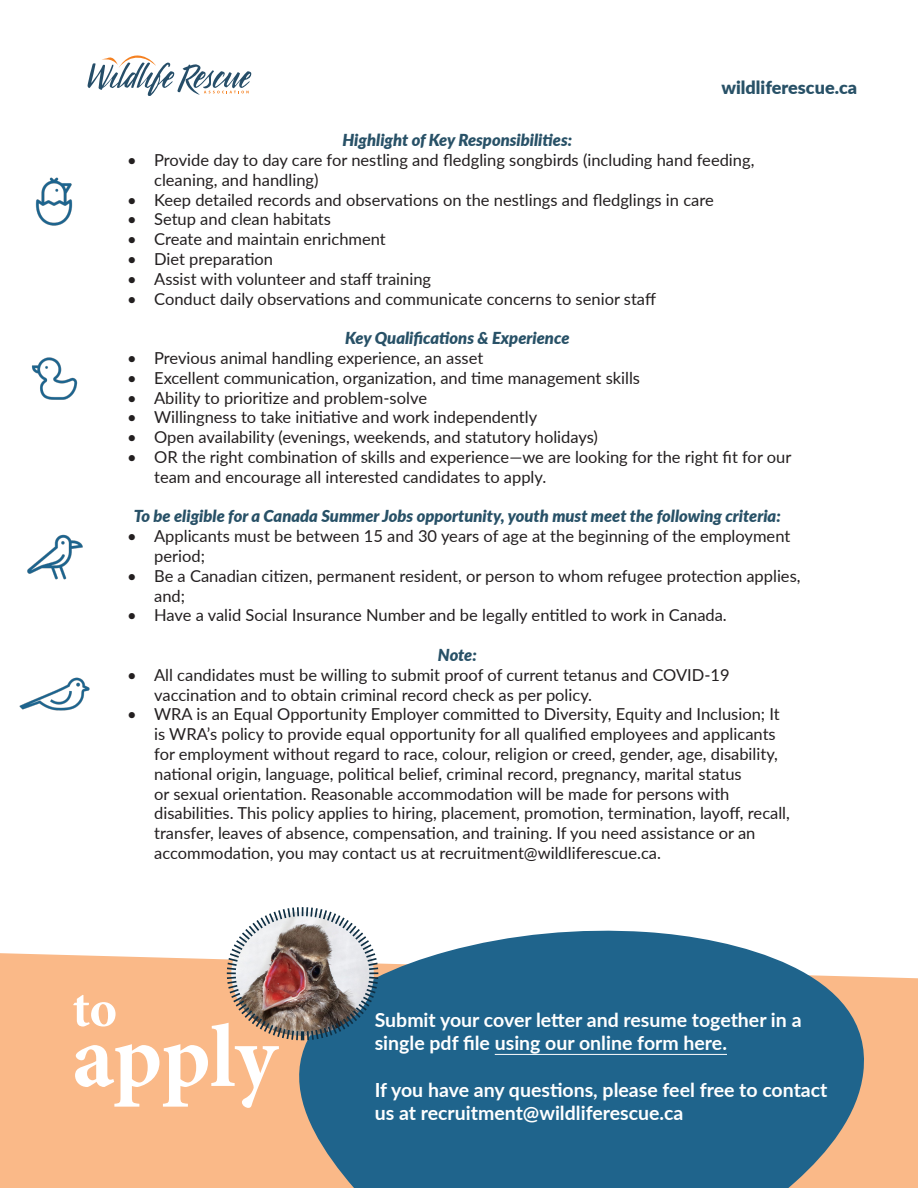
<style>
.page{position:relative;width:918px;height:1188px;background:#fff}
.page>*{position:absolute;margin:0;border:0;box-sizing:border-box;transform-origin:0 0}
.t1{font:700 90px "Minion Pro";letter-spacing:-.005em;color:#fff}
.t2{font:700 52.5px "Minion Pro";color:#fff}
.t3{font:700 19.5px/23.4px "Lato";color:#fff}
.t4{font:900 18px "Lato";color:#285167}
.t5{font:16.5px/19.8px "Lato";color:#231f20}
.Paragraph_Style_1{font:italic 900 16.5px "Lato";color:#285167}
</style>
<div class="page">
<div style="left:0;top:953px;width:918px;height:235px;background:#fab988"></div>
<svg style="left:259px;top:930px;width:617px;height:258px;background:#447692"></svg>
<hr style="left:495px;top:1054px;width:232px;height:1px;background:#fff">
<svg style="left:88px;top:56px;width:163px;height:40px"></svg>
<img style="left:35px;top:177px;width:38px;height:49px">
<img style="left:31px;top:357px;width:47px;height:43px">
<img style="left:27px;top:534px;width:56px;height:46px">
<img style="left:19px;top:677px;width:71px;height:34px">
<img style="left:225px;top:907px;width:155px;height:135px">
<p class="t4" style="left:721px;top:74px;width:137px">wildliferescue.ca</p>
<p class="Paragraph_Style_1" style="left:342px;top:128px;width:231px">Highlight of Key Responsibilities:</p>
<p class="t5" style="left:154px;top:149px;width:602px;text-indent:-27px">• Provide day to day care for nestling and fledgling songbirds (including hand feeding, cleaning, and handling)</p>
<p class="t5" style="left:127px;top:189px;width:588px">• Keep detailed records and observations on the nestlings and fledglings in care</p>
<p class="t5" style="left:127px;top:209px;width:205px">• Setup and clean habitats</p>
<p class="t5" style="left:127px;top:229px;width:260px">• Create and maintain enrichment</p>
<p class="t5" style="left:127px;top:248px;width:147px">• Diet preparation</p>
<p class="t5" style="left:127px;top:268px;width:306px">• Assist with volunteer and staff training</p>
<p class="t5" style="left:127px;top:288px;width:530px">• Conduct daily observations and communicate concerns to senior staff</p>
<p class="Paragraph_Style_1" style="left:345px;top:326px;width:226px">Key Qualifications &amp; Experience</p>
<p class="t5" style="left:127px;top:347px;width:358px">• Previous animal handling experience, an asset</p>
<p class="t5" style="left:127px;top:367px;width:514px">• Excellent communication, organization, and time management skills</p>
<p class="t5" style="left:127px;top:387px;width:301px">• Ability to prioritize and problem-solve</p>
<p class="t5" style="left:127px;top:407px;width:412px">• Willingness to take initiative and work independently</p>
<p class="t5" style="left:127px;top:427px;width:472px">• Open availability (evenings, weekends, and statutory holidays)</p>
<p class="t5" style="left:154px;top:446px;width:639px;text-indent:-27px">• OR the right combination of skills and experience—we are looking for the right fit for our team and encourage all interested candidates to apply.</p>
<p class="Paragraph_Style_1" style="left:134px;top:504px;width:648px">To be eligible for a Canada Summer Jobs opportunity, youth must meet the following criteria:</p>
<p class="t5" style="left:154px;top:526px;width:638px;text-indent:-27px">• Applicants must be between 15 and 30 years of age at the beginning of the employment period;</p>
<p class="t5" style="left:154px;top:565px;width:648px;text-indent:-27px">• Be a Canadian citizen, permanent resident, or person to whom refugee protection applies, and;</p>
<p class="t5" style="left:127px;top:605px;width:601px">• Have a valid Social Insurance Number and be legally entitled to work in Canada.</p>
<p class="Paragraph_Style_1" style="left:438px;top:643px;width:40px">Note:</p>
<p class="t5" style="left:154px;top:664px;width:577px;text-indent:-27px">• All candidates must be willing to submit proof of current tetanus and COVID-19 vaccination and to obtain criminal record check as per policy.</p>
<p class="t5" style="left:154px;top:704px;width:637px;text-indent:-27px">• WRA is an Equal Opportunity Employer committed to Diversity, Equity and Inclusion; It is WRA’s policy to provide equal opportunity for all qualified employees and applicants for employment without regard to race, colour, religion or creed, gender, age, disability, national origin, language, political belief, criminal record, pregnancy, marital status<br>or sexual orientation. Reasonable accommodation will be made for persons with disabilities. This policy applies to hiring, placement, promotion, termination, layoff, recall, transfer, leaves of absence, compensation, and training. If you need assistance or an accommodation, you may contact us at recruitment@wildliferescue.ca.</p>
<p class="t2" style="left:72px;top:972px;width:46px">to</p>
<p class="t1" style="left:72px;top:994px;width:206px">apply</p>
<p class="t3" style="left:375px;top:1007px;width:428px">Submit your cover letter and resume together in a single pdf file using our online form here.</p>
<p class="t3" style="left:375px;top:1077px;width:454px">If you have any questions, please feel free to contact us at recruitment@wildliferescue.ca</p>
</div>
